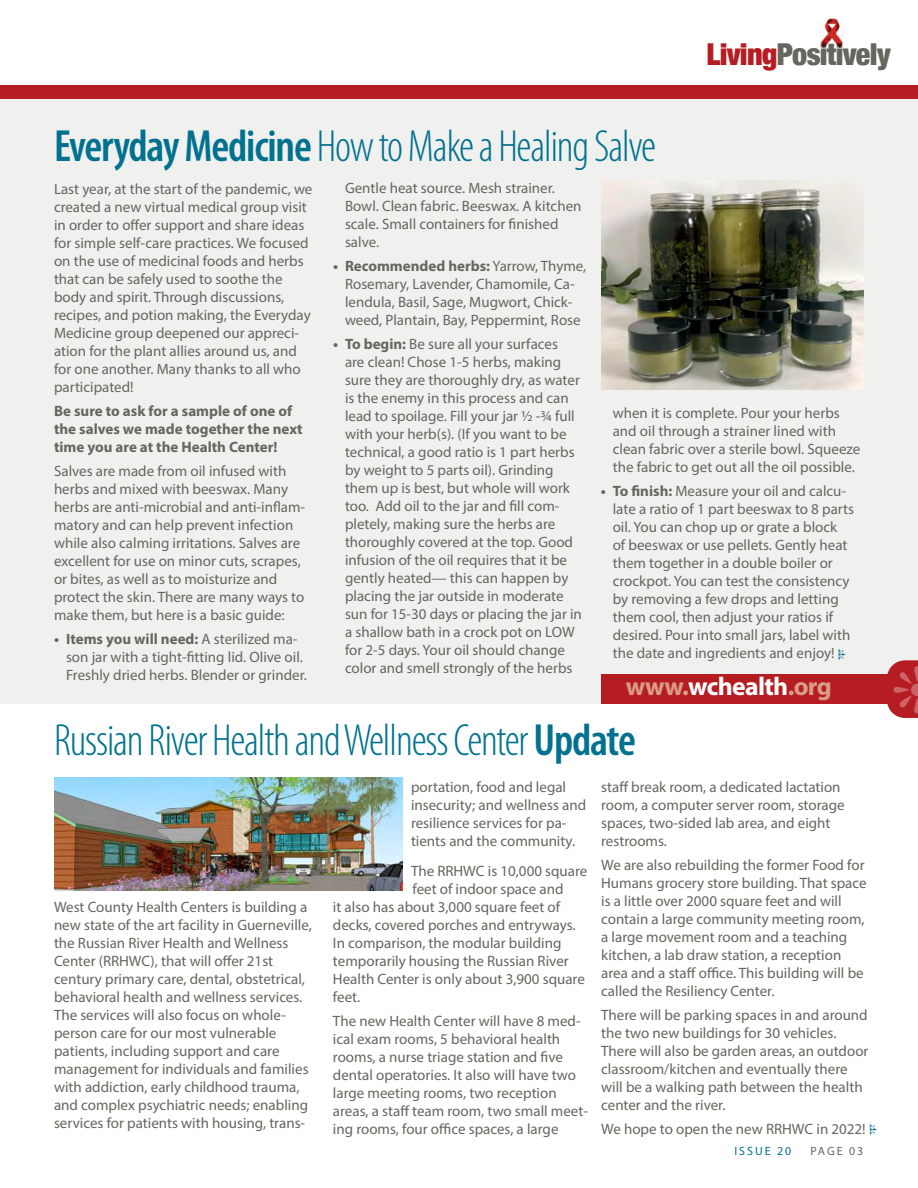
<style>
.page{position:relative;width:918px;height:1188px;background:#fff}
.page>*{position:absolute;margin:0;border:0;box-sizing:border-box;transform-origin:0 0}
.t1{font:300 condensed 45.3px "Myriad Pro";letter-spacing:-.025em;color:#00728f}
.t2{font:900 condensed 30.15px "Helvetica Neue";letter-spacing:-.025em;color:#65665d}
.t3{font:700 25.65px "Myriad Pro";letter-spacing:-.025em;color:#db9c87}
.t4{font:15px/18px "Myriad Pro";color:#65665d}
.t5{font:700 15px/18px "Myriad Pro";color:#65665d}
.t6{font:12px "Myriad Pro";letter-spacing:.17em;color:#00728f}
.t7{font:12px "Myriad Pro";letter-spacing:.155em;color:#65665d}
.s1{font-weight:600}
.s2{color:#b61d22}
.s3{font-weight:700}
.s4{color:#fff}
</style>
<div class="page">
<div style="left:0;top:94px;width:918px;height:610px;background:#f0f0ef"></div>
<img style="left:601px;top:180px;width:263px;height:209px">
<div style="left:0;top:86px;width:918px;height:13px;background:#b61d22"></div>
<img style="left:820px;top:18px;width:24px;height:30px">
<div style="left:601px;top:674px;width:301px;height:30px;background:#b61d22"></div>
<img style="left:54px;top:778px;width:348px;height:113px">
<svg style="left:887px;top:660px;width:31px;height:58px"></svg>
<h1 class="t1" style="left:54px;top:119px;width:604px"><span class="s1">Everyday Medicine</span> How to Make a Healing Salve</h1>
<h2 class="t2" style="left:706px;top:29px;width:186px"><span class="s2">Living</span>Positively</h2>
<p class="t4" style="left:54px;top:180px;width:260px">Last year, at the start of the pandemic, we created a new virtual medical group visit in order to offer support and share ideas for simple self-care practices. We focused on the use of medicinal foods and herbs that can be safely used to soothe the body and spirit. Through discussions, recipes, and potion making, the Everyday Medicine group deepened our appreci&shy;ation for the plant allies around us, and for one another. Many thanks to all who participated!</p>
<p class="t5" style="left:54px;top:402px;width:250px">Be sure to ask for a sample of one of the salves we made together the next time you are at the Health Center!</p>
<p class="t4" style="left:54px;top:462px;width:253px">Salves are made from oil infused with herbs and mixed with beeswax. Many herbs are anti-microbial and anti-inflam&shy;matory and can help prevent infection while also calming irritations. Salves are excellent for use on minor cuts, scrapes, or bites, as well as to moisturize and protect the skin. There are many ways to make them, but here is a basic guide:</p>
<p class="t4" style="left:66px;top:630px;width:242px;text-indent:-12px"><span class="s3">• Items you will need:</span> A sterilized ma&shy;son jar with a tight-fitting lid. Olive oil.<br>Freshly dried herbs. Blender or grinder.</p>
<p class="t4" style="left:345px;top:179px;width:238px">Gentle heat source. Mesh strainer.<br>Bowl. Clean fabric. Beeswax. A kitchen scale. Small containers for finished salve.</p>
<p class="t4" style="left:333px;top:257px;width:255px;text-align:center"><span class="s3">• Recommended herbs:</span> Yarrow, Thyme, Rosemary, Lavender, Chamomile, Ca&shy;lendula, Basil, Sage, Mugwort, Chick&shy;weed, Plantain, Bay, Peppermint, Rose</p>
<p class="t4" style="left:345px;top:335px;width:238px;text-indent:-12px"><span class="s3">• To begin:</span> Be sure all your surfaces<br>are clean! Chose 1-5 herbs, making sure they are thoroughly dry, as water is the enemy in this process and can lead to spoilage. Fill your jar ½ -¾ full with your herb(s). (If you want to be technical, a good ratio is 1 part herbs by weight to 5 parts oil). Grinding them up is best, but whole will work too. Add oil to the jar and fill com&shy;pletely, making sure the herbs are thoroughly covered at the top. Good infusion of the oil requires that it be gently heated— this can happen by placing the jar outside in moderate sun for 15-30 days or placing the jar in a shallow bath in a crock pot on LOW for 2-5 days. Your oil should change color and smell strongly of the herbs</p>
<p class="t4" style="left:613px;top:404px;width:249px">when it is complete. Pour your herbs and oil through a strainer lined with clean fabric over a sterile bowl. Squeeze the fabric to get out all the oil possible.</p>
<p class="t4" style="left:613px;top:482px;width:243px;text-indent:-12px"><span class="s3">• To finish:</span> Measure your oil and calcu&shy;late a ratio of 1 part beeswax to 8 parts oil. You can chop up or grate a block<br>of beeswax or use pellets. Gently heat them together in a double boiler or crockpot. You can test the consistency by removing a few drops and letting them cool, then adjust your ratios if desired. Pour into small jars, label with the date and ingredients and enjoy!</p>
<h3 class="t3" style="left:626px;top:670px;width:207px">www.<span class="s4">wchealth</span>.org</h3>
<h1 class="t1" style="left:54px;top:714px;width:584px">Russian River Health and Wellness Center <span class="s1">Update</span></h1>
<p class="t4" style="left:54px;top:898px;width:259px">West County Health Centers is building a new state of the art facility in Guerneville, the Russian River Health and Wellness Center (RRHWC), that will offer 21st century primary care, dental, obstetrical, behavioral health and wellness services.<br>The services will also focus on whole&shy;person care for our most vulnerable patients, including support and care management for individuals and families with addiction, early childhood trauma, and complex psychiatric needs; enabling services for patients with housing, trans-</p>
<p class="t4" style="left:411px;top:778px;width:177px">portation, food and legal insecurity; and wellness and resilience services for pa&shy;tients and the community.</p>
<p class="t4" style="left:411px;top:862px;width:178px">The RRHWC is 10,000 square</p>
<p class="t4" style="left:412px;top:880px;width:153px">feet of indoor space and</p>
<p class="t4" style="left:333px;top:898px;width:229px">it also has about 3,000 square feet of</p>
<p class="t4" style="left:333px;top:916px;width:244px">decks, covered porches and entryways.</p>
<p class="t4" style="left:333px;top:934px;width:230px">In comparison, the modular building</p>
<p class="t4" style="left:333px;top:952px;width:237px">temporarily housing the Russian River</p>
<p class="t4" style="left:333px;top:970px;width:253px">Health Center is only about 3,900 square</p>
<p class="t4" style="left:333px;top:988px;width:29px">feet.</p>
<p class="t4" style="left:333px;top:1012px;width:256px">The new Health Center will have 8 med&shy;ical exam rooms, 5 behavioral health rooms, a nurse triage station and five dental operatories. It also will have two large meeting rooms, two reception areas, a staff team room, two small meet&shy;ing rooms, four office spaces, a large</p>
<p class="t4" style="left:601px;top:778px;width:245px">staff break room, a dedicated lactation room, a computer server room, storage spaces, two-sided lab area, and eight restrooms.</p>
<p class="t4" style="left:601px;top:856px;width:267px">We are also rebuilding the former Food for Humans grocery store building. That space is a little over 2000 square feet and will contain a large community meeting room, a large movement room and a teaching kitchen, a lab draw station, a reception area and a staff office. This building will be called the Resiliency Center.</p>
<p class="t4" style="left:601px;top:1006px;width:269px">There will be parking spaces in and around the two new buildings for 30 vehicles.<br>There will also be garden areas, an outdoor classroom/kitchen and eventually there will be a walking path between the health center and the river.</p>
<p class="t4" style="left:601px;top:1120px;width:266px">We hope to open the new RRHWC in 2022!</p>
<p class="t6" style="left:734px;top:1144px;width:58px">ISSUE 20</p>
<p class="t7" style="left:811px;top:1144px;width:54px">PAGE 03</p>
</div>
